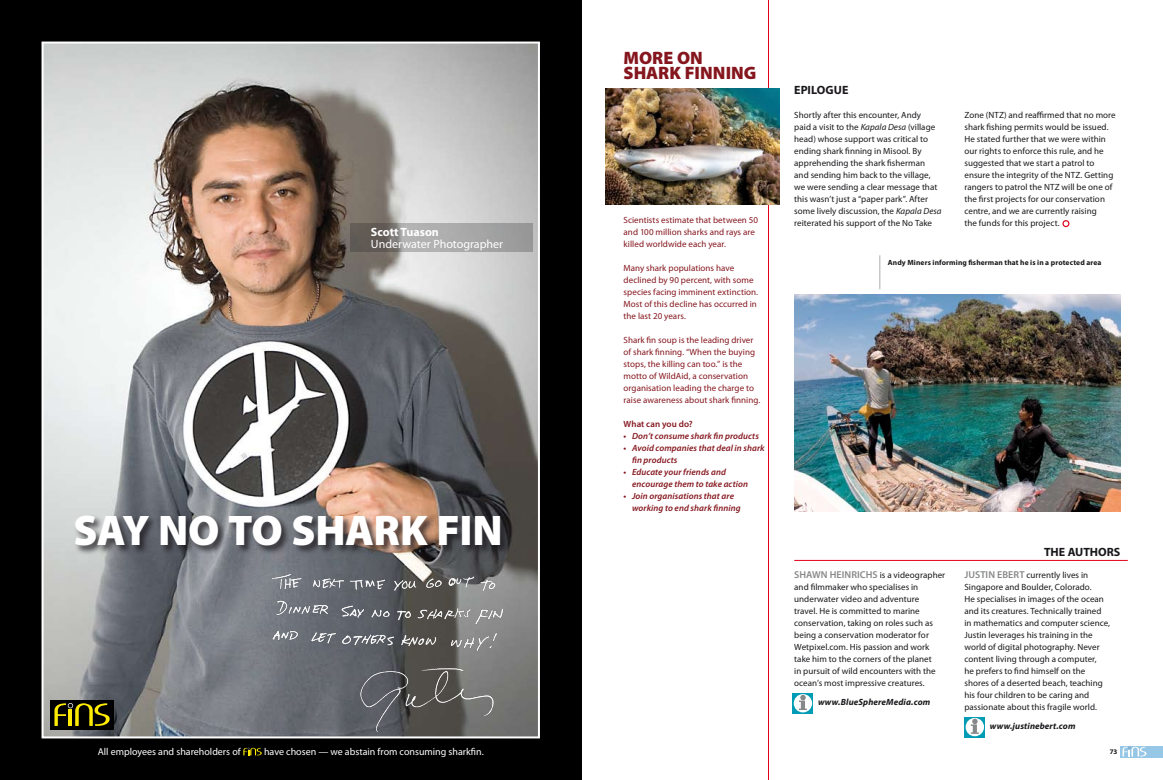
<style>
.page{position:relative;width:1163px;height:780px;background:#fff}
.page>*{position:absolute;margin:0;border:0;box-sizing:border-box;transform-origin:0 0}
.t1{font:900 43px "Myriad Pro";letter-spacing:-.005em;color:#fff}
.t2{font:900 18px/15px "Myriad Pro";color:#85161e}
.t3{font:12px "Myriad Pro";color:#fff}
.t4{font:700 12px "Myriad Pro";color:#1a171b}
.t5{font:700 12px "Myriad Pro";color:#fff}
.t6{font:10px "Myriad Pro";color:#fff}
.t7{font:9px/12px "Myriad Pro";letter-spacing:.005em;color:#1a171b}
.t8{font:9px/12px "Myriad Pro";letter-spacing:.005em;color:#85161e}
.t9{font:italic 600 9px/12px "Myriad Pro";letter-spacing:.01em;color:#85161e}
.t10{font:italic 700 9px "Myriad Pro";letter-spacing:.01em;color:#1a171b}
.t11{font:600 9px "Myriad Pro";letter-spacing:.01em;color:#85161e}
.t12{font:700 7.5px "Myriad Pro";letter-spacing:.015em;color:#1a171b}
.t13{font:700 7px "Myriad Pro";color:#1a171b}
.s1{font-style:normal}
.s2{font-style:italic}
.s3{font-weight:600;font-size:10px;color:#878889}
</style>
<div class="page">
<div style="left:0;top:0;width:581px;height:780px;background:#000"></div>
<hr style="left:768px;top:0;width:1px;height:780px;background:#e2001a">
<img style="left:605px;top:89px;width:174px;height:115px">
<img style="left:45px;top:45px;width:492px;height:690px">
<img style="left:249px;top:547px;width:282px;height:192px">
<img style="left:794px;top:295px;width:326px;height:216px">
<div style="left:1120px;top:745px;width:42px;height:12px;background:#96c7e6"></div>
<svg style="left:1122px;top:746px;width:24px;height:10px"></svg>
<svg style="left:350px;top:223px;width:183px;height:29px"></svg>
<div style="left:73px;top:513px;width:438px;height:43px;background:#1a171b;opacity:.75"></div>
<div style="left:50px;top:699px;width:63px;height:30px;background:#000"></div>
<svg style="left:54px;top:703px;width:56px;height:22px"></svg>
<svg style="left:243px;top:747px;width:19px;height:8px"></svg>
<hr style="left:794px;top:560px;width:333px;height:1px;background:#e2001a">
<hr style="left:879px;top:255px;width:1px;height:34px;background:#adaeb0">
<div style="left:1062px;top:220px;width:7px;height:7px;border:1px solid #e2001a;border-radius:50%"></div>
<svg style="left:792px;top:693px;width:21px;height:20px"></svg>
<svg style="left:793px;top:694px;width:19px;height:18px"></svg>
<svg style="left:798px;top:694px;width:8px;height:16px"></svg>
<svg style="left:964px;top:717px;width:21px;height:20px"></svg>
<svg style="left:965px;top:718px;width:18px;height:18px"></svg>
<svg style="left:970px;top:718px;width:8px;height:15px"></svg>
<h3 class="t5" style="left:371px;top:224px;width:69px">Scott Tuason</h3>
<h3 class="t3" style="left:371px;top:236px;width:134px">Underwater Photographer</h3>
<h1 class="t1" style="left:74px;top:502px;width:431px">SAY NO TO SHARK FIN</h1>
<p class="t6" style="left:98px;top:745px;width:144px">All employees and shareholders of</p>
<p class="t6" style="left:264px;top:745px;width:221px">have chosen — we abstain from consuming sharkfin.</p>
<h2 class="t2" style="left:623px;top:50px;width:82px;text-indent:53px">ON<br>SHARK FINNIN</h2>
<h2 class="t2" style="left:623px;top:50px;width:14px">MORE</h2>
<h2 class="t2" style="left:743px;top:65px;width:14px">G</h2>
<p class="t8" style="left:623px;top:213px;width:136px">Scientists estimate that between 50 and 100 million sharks and rays are killed worldwide each year.</p>
<p class="t8" style="left:623px;top:261px;width:136px">Many shark populations have declined by 90 percent, with some species facing imminent extinction.<br>Most of this decline has occurred in the last 20 years.</p>
<p class="t8" style="left:623px;top:333px;width:138px">Shark fin soup is the leading driver of shark finning. “When the buying stops, the killing can too.” is the motto of WildAid, a conservation organisation leading the charge to raise awareness about shark finning.</p>
<p class="t11" style="left:623px;top:418px;width:71px">WHAT CAN YOU DO?</p>
<p class="t9" style="left:623px;top:429px;width:137px"><span class="s1">•</span> Don’t consume shark fin products</p>
<p class="t9" style="left:632px;top:441px;width:134px;text-indent:-9px"><span class="s1">•</span> Avoid companies that deal in shark fin products</p>
<p class="t9" style="left:632px;top:465px;width:117px;text-indent:-9px"><span class="s1">•</span> Educate your friends and encourage them to take action</p>
<p class="t9" style="left:632px;top:489px;width:110px;text-indent:-9px"><span class="s1">•</span> Join organisations that are working to end shark finning</p>
<h3 class="t4" style="left:794px;top:82px;width:56px">Epilogue</h3>
<p class="t7" style="left:794px;top:109px;width:149px">Shortly after this encounter, Andy<br>paid a visit to the <span class="s2">Kapala Desa</span> (village head) whose support was critical to ending shark finning in Misool. By apprehending the shark fisherman and sending him back to the village, we were sending a clear message that this wasn’t just a “paper park”. After some lively discussion, the <span class="s2">Kapala Desa </span>reiterated his support of the No Take</p>
<p class="t7" style="left:964px;top:109px;width:153px">Zone (NTZ) and reaffirmed that no more shark fishing permits would be issued.<br>He stated further that we were within our rights to enforce this rule, and he suggested that we start a patrol to ensure the integrity of the NTZ. Getting rangers to patrol the NTZ will be one of the first projects for our conservation centre, and we are currently raising<br>the funds for this project.</p>
<p class="t12" style="left:887px;top:258px;width:215px">Andy Miners informing fisherman that he is in a protected area</p>
<p class="t7" style="left:794px;top:568px;width:152px"><span class="s3">SHAWN HEINRICHS</span> is a videographer and filmmaker who specialises in underwater video and adventure<br>travel. He is committed to marine conservation, taking on roles such as being a conservation moderator for Wetpixel.com. His passion and work take him to the corners of the planet<br>in pursuit of wild encounters with the ocean’s most impressive creatures.</p>
<p class="t10" style="left:818px;top:696px;width:114px">www.BlueSphereMedia.com</p>
<h3 class="t4" style="left:1043px;top:543px;width:77px">the authors</h3>
<p class="t7" style="left:964px;top:568px;width:147px"><span class="s3">JUSTIN EBERT</span> currently lives in Singapore and Boulder, Colorado.<br>He specialises in images of the ocean and its creatures. Technically trained in mathematics and computer science, Justin leverages his training in the world of digital photography. Never content living through a computer,<br>he prefers to find himself on the shores of a deserted beach, teaching his four children to be caring and passionate about this fragile world.</p>
<p class="t10" style="left:989px;top:720px;width:87px">www.justinebert.com</p>
<p class="t13" style="left:1109px;top:747px;width:9px">73</p>
</div>
